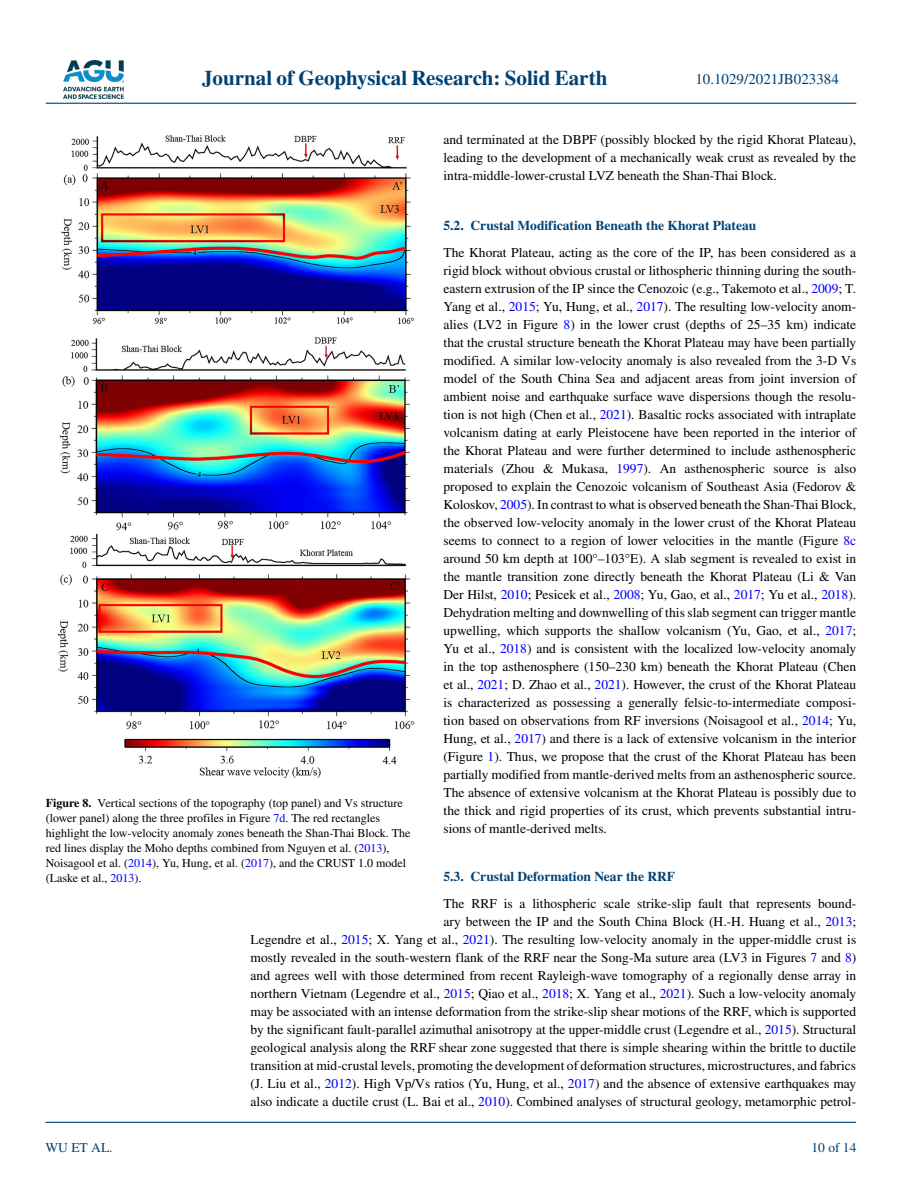
<style>
.page{position:relative;width:902px;height:1183px;background:#fff}
.page>*{position:absolute;margin:0;border:0;box-sizing:border-box;transform-origin:0 0}
.t1{font:700 21px "STIX";color:#004174}
.t2{font:15px "STIX";color:#004174}
.t3{font:13.5px/18px "STIX";color:#000;text-align:justify}
.t4{font:700 13.5px "STIX";color:#004174}
.t5{font:13.5px "STIX";color:#004174}
.t6{font:12px/15px "STIX";color:#000}
.s1{color:#00f}
.s2{font-weight:700}
</style>
<div class="page">
<img style="left:63px;top:60px;width:60px;height:39px">
<hr style="left:46px;top:103px;width:810px;height:1px;background:#004174">
<hr style="left:45px;top:1121px;width:810px;height:1px;background:#004174">
<img style="left:57px;top:135px;width:358px;height:643px">
<h1 class="t1" style="left:202px;top:66px;width:407px">Journal of Geophysical Research: Solid Earth</h1>
<p class="t2" style="left:695px;top:69px;width:145px">10.1029/2021JB023384</p>
<p class="t3" style="left:443px;top:131px;width:414px">and terminated at the DBPF (possibly blocked by the rigid Khorat Plateau), leading to the development of a mechanically weak crust as revealed by the intra-middle-lower-crustal LVZ beneath the Shan-Thai Block.</p>
<p class="t4" style="left:443px;top:217px;width:314px">5.2. Crustal Modification Beneath the Khorat Plateau</p>
<p class="t3" style="left:443px;top:244px;width:414px">The Khorat Plateau, acting as the core of the IP, has been considered as a rigid block without obvious crustal or lithospheric thinning during the south&shy;eastern extrusion of the IP since the Cenozoic (e.g., Takemoto et al., <span class="s1">2009</span>; T.<br>Yang et al., <span class="s1">2015</span>; Yu, Hung, et al., <span class="s1">2017</span>). The resulting low-velocity anom&shy;alies (LV2 in Figure <span class="s1">8</span>) in the lower crust (depths of 25–35 km) indicate that the crustal structure beneath the Khorat Plateau may have been partially modified. A similar low-velocity anomaly is also revealed from the 3-D Vs model of the South China Sea and adjacent areas from joint inversion of ambient noise and earthquake surface wave dispersions though the resolu&shy;tion is not high (Chen et al., <span class="s1">2021</span>). Basaltic rocks associated with intraplate volcanism dating at early Pleistocene have been reported in the interior of the Khorat Plateau and were further determined to include asthenospheric materials (Zhou &amp; Mukasa, <span class="s1">1997</span>). An asthenospheric source is also proposed to explain the Cenozoic volcanism of Southeast Asia (Fedorov &amp; Koloskov, <span class="s1">2005</span>). In contrast to what is observed beneath the Shan-Thai Block, the observed low-velocity anomaly in the lower crust of the Khorat Plateau seems to connect to a region of lower velocities in the mantle (Figure <span class="s1">8c </span>around 50 km depth at 100°–103°E). A slab segment is revealed to exist in the mantle transition zone directly beneath the Khorat Plateau (Li &amp; Van Der Hilst, <span class="s1">2010</span>; Pesicek et al., <span class="s1">2008</span>; Yu, Gao, et al., <span class="s1">2017</span>; Yu et al., <span class="s1">2018</span>).<br>Dehydration melting and downwelling of this slab segment can trigger mantle upwelling, which supports the shallow volcanism (Yu, Gao, et al., <span class="s1">2017</span>; Yu et al., <span class="s1">2018</span>) and is consistent with the localized low-velocity anomaly in the top asthenosphere (150–230 km) beneath the Khorat Plateau (Chen et al., <span class="s1">2021</span>; D. Zhao et al., <span class="s1">2021</span>). However, the crust of the Khorat Plateau is characterized as possessing a generally felsic-to-intermediate composi&shy;tion based on observations from RF inversions (Noisagool et al., <span class="s1">2014</span>; Yu, Hung, et al., <span class="s1">2017</span>) and there is a lack of extensive volcanism in the interior (Figure <span class="s1">1</span>). Thus, we propose that the crust of the Khorat Plateau has been partially modified from mantle-derived melts from an asthenospheric source.<br>The absence of extensive volcanism at the Khorat Plateau is possibly due to the thick and rigid properties of its crust, which prevents substantial intru&shy;sions of mantle-derived melts.</p>
<p class="t4" style="left:443px;top:868px;width:233px">5.3. Crustal Deformation Near the RRF</p>
<p class="t3" style="left:250px;top:895px;width:607px;text-align:right">The RRF is a lithospheric scale strike-slip fault that represents bound-<br>ary between the IP and the South China Block (H.-H. Huang et al., <span class="s1">2013</span>;<br>Legendre et al., <span class="s1">2015</span>; X. Yang et al., <span class="s1">2021</span>). The resulting low-velocity anomaly in the upper-middle crust is mostly revealed in the south-western flank of the RRF near the Song-Ma suture area (LV3 in Figures <span class="s1">7</span> and <span class="s1">8</span>) and agrees well with those determined from recent Rayleigh-wave tomography of a regionally dense array in northern Vietnam (Legendre et al., <span class="s1">2015</span>; Qiao et al., <span class="s1">2018</span>; X. Yang et al., <span class="s1">2021</span>). Such a low-velocity anomaly may be associated with an intense deformation from the strike-slip shear motions of the RRF, which is supported by the significant fault-parallel azimuthal anisotropy at the upper-middle crust (Legendre et al., <span class="s1">2015</span>). Structural geological analysis along the RRF shear zone suggested that there is simple shearing within the brittle to ductile transition at mid-crustal levels, promoting the development of deformation structures, microstructures, and fabrics (J. Liu et al., <span class="s1">2012</span>). High Vp/Vs ratios (Yu, Hung, et al., <span class="s1">2017</span>) and the absence of extensive earthquakes may also indicate a ductile crust (L. Bai et al., <span class="s1">2010</span>). Combined analyses of structural geology, metamorphic petrol-</p>
<p class="t6" style="left:46px;top:795px;width:366px"><span class="s2">Figure 8.</span> Vertical sections of the topography (top panel) and Vs structure (lower panel) along the three profiles in Figure <span class="s1">7d</span>. The red rectangles highlight the low-velocity anomaly zones beneath the Shan-Thai Block. The red lines display the Moho depths combined from Nguyen et al. (<span class="s1">2013</span>), Noisagool et al. (<span class="s1">2014</span>), Yu, Hung, et al. (<span class="s1">2017</span>), and the CRUST 1.0 model (Laske et al., <span class="s1">2013</span>).</p>
<p class="t5" style="left:45px;top:1138px;width:69px">WU ET AL.</p>
<p class="t5" style="left:811px;top:1138px;width:46px">10 of 14</p>
</div>
